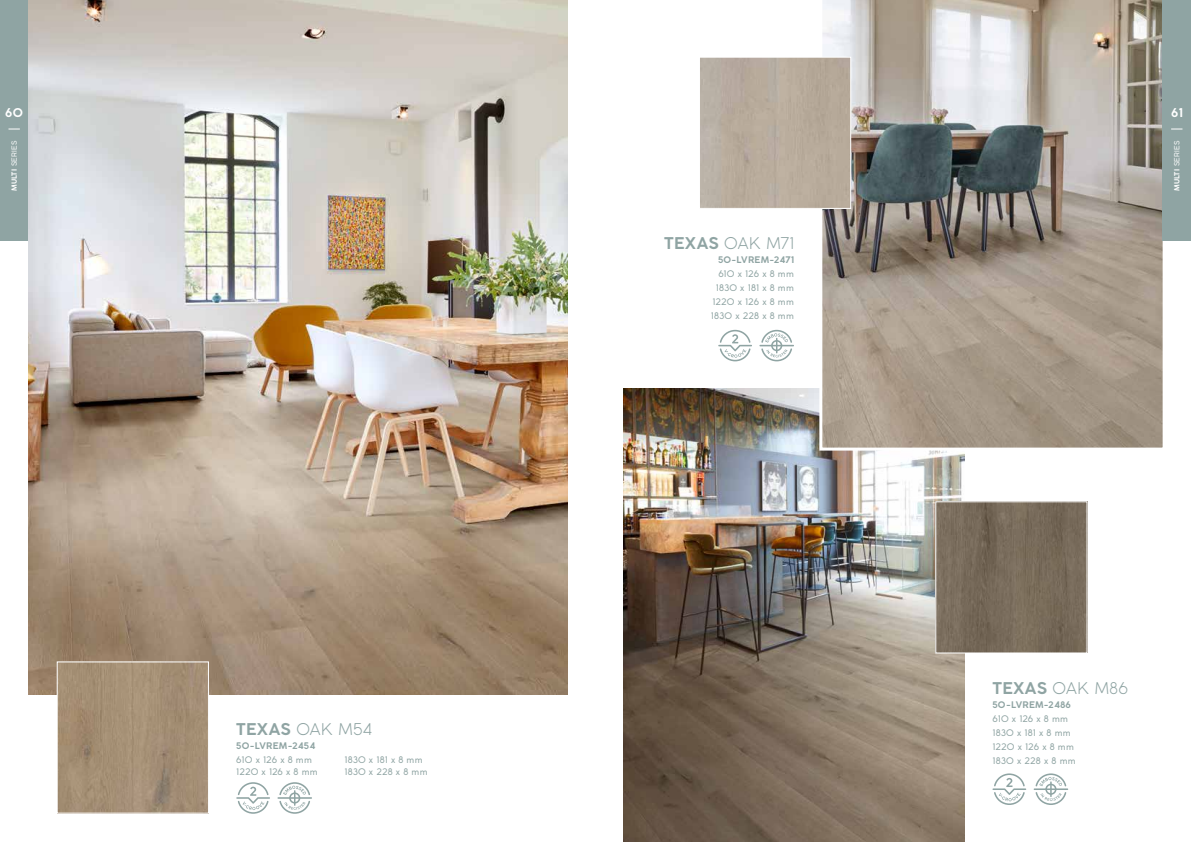
<style>
.page{position:relative;width:1191px;height:842px;background:#fff}
.page>*{position:absolute;margin:0;border:0;box-sizing:border-box;transform-origin:0 0}
.t1{font:300 16px "Coco Gothic";letter-spacing:.005em;color:#8fa4a3}
.t2{font:700 12px "Coco Gothic";color:#fff}
.t3{font:9px/14px "Coco Gothic";letter-spacing:.03em;color:#8fa4a3;text-align:right}
.t4{font:700 9px "Coco Gothic";letter-spacing:.04em;color:#8fa4a3}
.t5{font:9px "Coco Gothic";letter-spacing:.01em;color:#8fa4a3}
.t6{font:7px "Coco Gothic";letter-spacing:.03em;color:#fff}
.s1{font-weight:700}
</style>
<div class="page">
<div style="left:0;top:0;width:28px;height:241px;background:#8fa4a3"></div>
<img style="left:28px;top:0;width:539px;height:694px">
<hr style="left:277px;top:797px;width:35px;height:2px;background:#8fa4a3">
<svg style="left:279px;top:782px;width:31px;height:32px"></svg>
<svg style="left:236px;top:782px;width:34px;height:32px"></svg>
<img style="left:624px;top:388px;width:340px;height:454px">
<svg style="left:818px;top:0;width:345px;height:452px;background:#a49c92"></svg>
<div style="left:1162px;top:0;width:29px;height:241px;background:#8fa4a3"></div>
<img style="left:59px;top:663px;width:148px;height:149px">
<div style="left:57px;top:661px;width:152px;height:153px;border:1px solid #fff"></div>
<img style="left:701px;top:59px;width:148px;height:148px">
<div style="left:699px;top:57px;width:152px;height:152px;border:1px solid #fff"></div>
<hr style="left:759px;top:345px;width:35px;height:1px;background:#8fa4a3">
<svg style="left:761px;top:330px;width:31px;height:31px"></svg>
<hr style="left:1033px;top:788px;width:35px;height:2px;background:#8fa4a3">
<svg style="left:1035px;top:773px;width:31px;height:32px"></svg>
<svg style="left:992px;top:773px;width:34px;height:32px"></svg>
<svg style="left:718px;top:330px;width:34px;height:31px"></svg>
<img style="left:937px;top:503px;width:148px;height:148px">
<div style="left:935px;top:501px;width:152px;height:152px;border:1px solid #fff"></div>
<h2 class="t2" style="left:5px;top:104px;width:19px">60</h2>
<p class="t6" style="left:9px;top:191px;width:52px;rotate:-90deg"><span class="s1">MULTI</span> SERIES</p>
<h1 class="t1" style="left:236px;top:717px;width:138px"><span class="s1">TEXAS</span> OAK M54</h1>
<p class="t4" style="left:236px;top:739px;width:80px">50-LVREM-2454</p>
<p class="t3" style="left:236px;top:752px;width:77px">610 x 126 x 8 mm</p>
<p class="t3" style="left:344px;top:752px;width:80px">1830 x 181 x 8 mm</p>
<p class="t5" style="left:236px;top:765px;width:83px">1220 x 126 x 8 mm</p>
<p class="t3" style="left:344px;top:764px;width:85px">1830 x 228 x 8 mm</p>
<h1 class="t1" style="left:664px;top:231px;width:131px"><span class="s1">TEXAS</span> OAK M71</h1>
<p class="t4" style="left:718px;top:253px;width:77px">50-LVREM-2471</p>
<p class="t3" style="left:711px;top:266px;width:85px">610 x 126 x 8 mm<br>1830 x 181 x 8 mm<br>1220 x 126 x 8 mm<br>1830 x 228 x 8 mm</p>
<h2 class="t2" style="left:1171px;top:104px;width:13px">61</h2>
<p class="t6" style="left:1171px;top:191px;width:52px;rotate:-90deg"><span class="s1">MULTI</span> SERIES</p>
<h1 class="t1" style="left:992px;top:676px;width:137px"><span class="s1">TEXAS</span> OAK M86</h1>
<p class="t4" style="left:992px;top:698px;width:80px">50-LVREM-2486</p>
<p class="t3" style="left:992px;top:711px;width:85px;text-align:left">610 x 126 x 8 mm<br>1830 x 181 x 8 mm<br>1220 x 126 x 8 mm<br>1830 x 228 x 8 mm</p>
</div>
